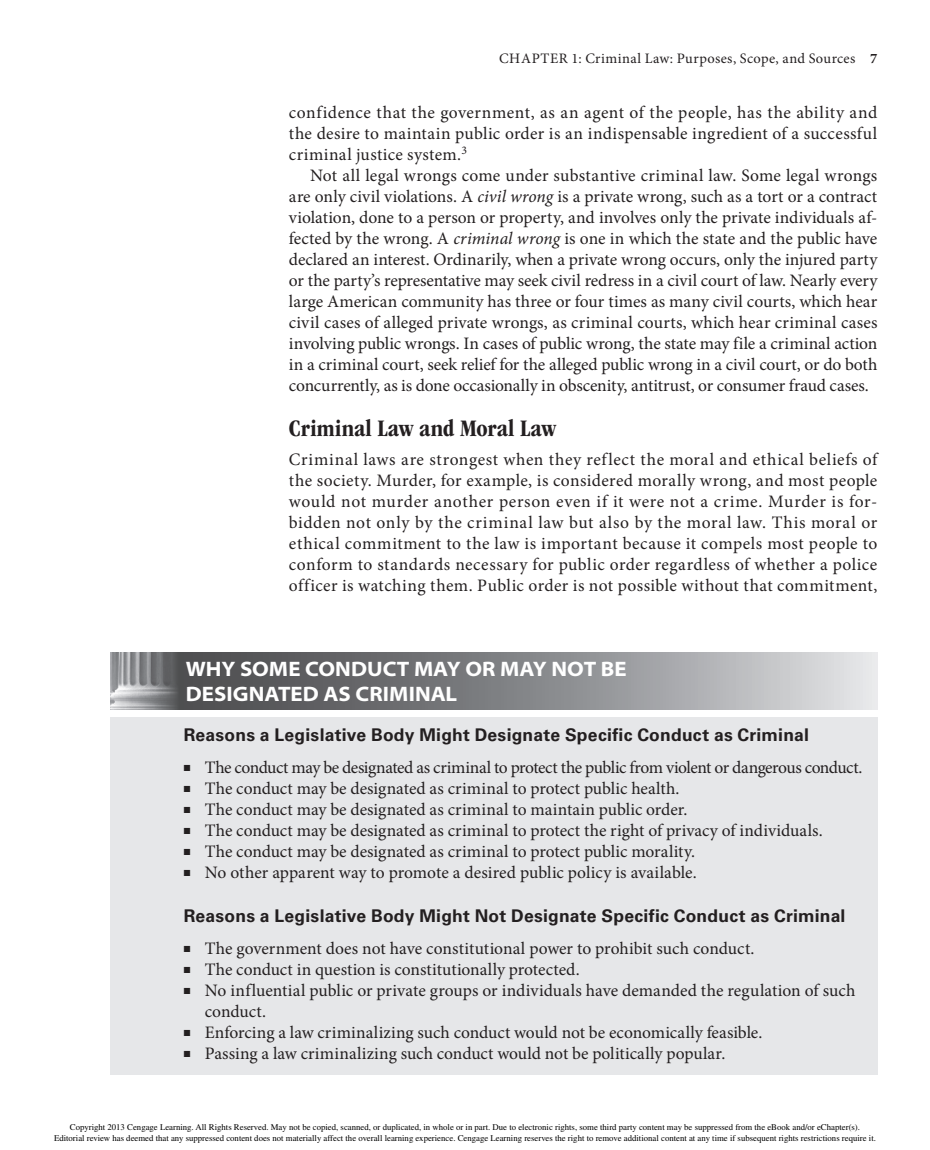
<style>
.page{position:relative;width:930px;height:1150px;background:#fff}
.page>*{position:absolute;margin:0;border:0;box-sizing:border-box;transform-origin:0 0}
.t1{font:700 condensed 24.5px "ITC Garamond Std";color:#231f20}
.t2{font:700 semi-expanded 21px/24.5px "Myriad Pro";color:#fff}
.t3{font:17.5px/21px "Minion Pro";color:#231f20;text-align:justify}
.t4{font:17.5px "Minion Pro";letter-spacing:.02em;color:#231f20}
.t5{font:700 17.5px "Univers LT Std";letter-spacing:.015em;color:#231f20}
.t6{font:17.5px "Minion Pro";letter-spacing:-.03em;color:#231f20}
.t7{font:14.35px "Minion Pro";letter-spacing:.03em;color:#231f20}
.t8{font:8.75px/10.5px "Times";color:#000;text-align:center}
.s1{font-weight:700}
.s2{font-style:italic}
</style>
<div class="page">
<svg style="left:178px;top:652px;width:699px;height:58px;background:#8c8d90"></svg>
<div style="left:110px;top:717px;width:767px;height:358px;background:#e6e7e9"></div>
<img style="left:110px;top:652px;width:68px;height:58px">
<p class="t7" style="left:499px;top:49px;width:379px">ChaPTer 1: Criminal Law: Purposes, Scope, and Sources <span class="s1">7</span></p>
<p class="t4" style="left:289px;top:100px;width:589px">confidence that the government, as an agent of the people, has the ability and</p>
<p class="t4" style="left:289px;top:121px;width:589px">the desire to maintain public order is an indispensable ingredient of a successful</p>
<p class="t4" style="left:289px;top:142px;width:180px">criminal justice system.<sup>3</sup></p>
<p class="t3" style="left:310px;top:165px;width:568px">Not all legal wrongs come under substantive criminal law. Some legal wrongs</p>
<p class="t3" style="left:289px;top:186px;width:589px">are only civil violations. a <span class="s2">civil wrong</span> is a private wrong, such as a tort or a contract</p>
<p class="t3" style="left:289px;top:207px;width:589px">violation, done to a person or property, and involves only the private individuals af-</p>
<p class="t3" style="left:289px;top:228px;width:589px">fected by the wrong. a <span class="s2">criminal wrong</span> is one in which the state and the public have</p>
<p class="t3" style="left:289px;top:249px;width:589px">declared an interest. Ordinarily, when a private wrong occurs, only the injured party</p>
<p class="t3" style="left:289px;top:270px;width:590px">or the party’s representative may seek civil redress in a civil court of law. Nearly every</p>
<p class="t3" style="left:289px;top:291px;width:589px">large american community has three or four times as many civil courts, which hear</p>
<p class="t3" style="left:289px;top:312px;width:589px">civil cases of alleged private wrongs, as criminal courts, which hear criminal cases</p>
<p class="t3" style="left:289px;top:333px;width:590px">involving public wrongs. In cases of public wrong, the state may file a criminal action</p>
<p class="t3" style="left:289px;top:354px;width:590px">in a criminal court, seek relief for the alleged public wrong in a civil court, or do both</p>
<p class="t3" style="left:289px;top:375px;width:581px">concurrently, as is done occasionally in obscenity, antitrust, or consumer fraud cases.</p>
<p class="t1" style="left:289px;top:415px;width:269px">Criminal Law and Moral Law</p>
<p class="t3" style="left:289px;top:449px;width:590px">Criminal laws are strongest when they reflect the moral and ethical beliefs of the society. Murder, for example, is considered morally wrong, and most people would not murder another person even if it were not a crime. Murder is for&shy;bidden not only by the criminal law but also by the moral law. This moral or ethical commitment to the law is important because it compels most people to conform to standards necessary for public order regardless of whether a police officer is watching them. Public order is not possible without that commitment,</p>
<p class="t2" style="left:186px;top:656px;width:442px">WHY SOME CONDUCT MAY OR MAY NOT BE<br>DESIGNATED AS CRIMINAL</p>
<p class="t5" style="left:184px;top:724px;width:626px">Reasons a Legislative Body Might Designate Specific Conduct as Criminal</p>
<p class="t6" style="left:184px;top:755px;width:680px">■ The conduct may be designated as criminal to protect the public from violent or dangerous conduct.</p>
<p class="t3" style="left:184px;top:777px;width:497px">■ The conduct may be designated as criminal to protect public health.</p>
<p class="t3" style="left:184px;top:798px;width:505px">■ The conduct may be designated as criminal to maintain public order.</p>
<p class="t3" style="left:184px;top:819px;width:640px">■ The conduct may be designated as criminal to protect the right of privacy of individuals.</p>
<p class="t3" style="left:184px;top:840px;width:512px">■ The conduct may be designated as criminal to protect public morality.</p>
<p class="t3" style="left:184px;top:861px;width:514px">■ No other apparent way to promote a desired public policy is available.</p>
<p class="t5" style="left:184px;top:906px;width:663px">Reasons a Legislative Body Might Not Designate Specific Conduct as Criminal</p>
<p class="t3" style="left:184px;top:938px;width:572px">■ The government does not have constitutional power to prohibit such conduct.</p>
<p class="t3" style="left:184px;top:959px;width:397px">■ The conduct in question is constitutionally protected.</p>
<p class="t3" style="left:205px;top:980px;width:652px;text-indent:-21px">■ No influential public or private groups or individuals have demanded the regulation of such conduct.</p>
<p class="t3" style="left:184px;top:1022px;width:580px">■ enforcing a law criminalizing such conduct would not be economically feasible.</p>
<p class="t3" style="left:184px;top:1043px;width:543px">■ Passing a law criminalizing such conduct would not be politically popular.</p>
<p class="t8" style="left:54px;top:1122px;width:823px">Copyright 2013 Cengage Learning. All Rights Reserved. May not be copied, scanned, or duplicated, in whole or in part. Due to electronic rights, some third party content may be suppressed from the eBook and/or eChapter(s).<br>Editorial review has deemed that any suppressed content does not materially affect the overall learning experience. Cengage Learning reserves the right to remove additional content at any time if subsequent rights restrictions require it.</p>
</div>
